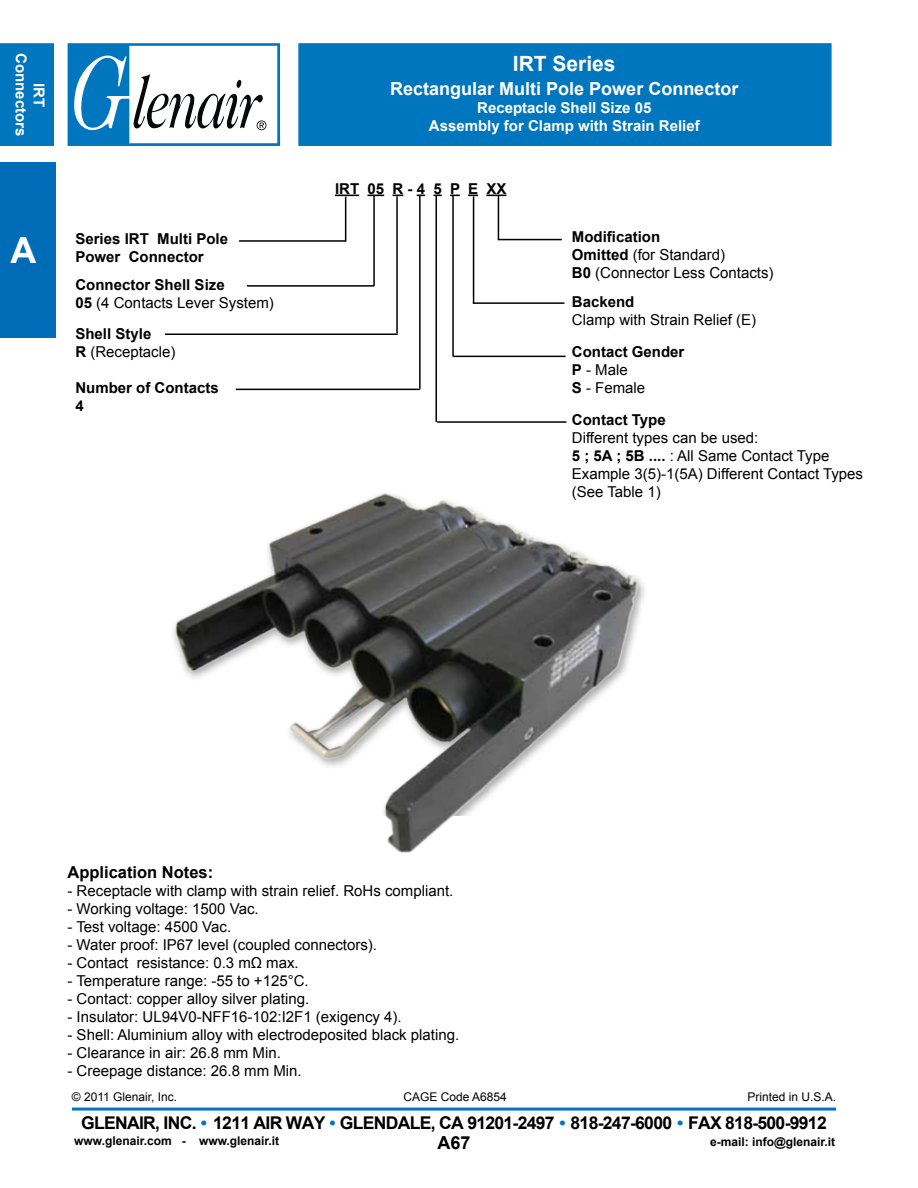
<style>
.page{position:relative;width:918px;height:1188px;background:#fff}
.page>*{position:absolute;margin:0;border:0;box-sizing:border-box;transform-origin:0 0}
.t1{font:700 36px "Arial";color:#fff}
.t2{font:700 21px "Arial";color:#fff}
.t3{font:700 18px "Arial";color:#fff}
.t4{font:700 18px "Arial";color:#000}
.t5{font:700 17.55px "Arial";letter-spacing:-.04em;color:#000}
.t6{font:700 16.5px "Arial";color:#000}
.t7{font:15.15px/18px "Arial";color:#000}
.t8{font:15px/18px "Arial";color:#000}
.t9{font:700 15px/18px "Arial";color:#000}
.t10{font:700 15px/18px "Arial";color:#fff;text-align:center}
.t11{font:700 12px "Arial";color:#000}
.t12{font:12px "Arial";color:#000}
.s1{font-weight:700}
.s2{font-weight:400}
.s3{color:#0076bf}
</style>
<div class="page">
<div style="left:0;top:43px;width:54px;height:103px;background:#0076bf"></div>
<div style="left:298px;top:43px;width:534px;height:103px;background:#0076bf;border:2px solid #0076bf"></div>
<hr style="left:72px;top:1108px;width:764px;height:3px;background:#0076bf">
<svg style="left:68px;top:43px;width:212px;height:103px"></svg>
<div style="left:0;top:162px;width:55px;height:176px;background:#006bb6"></div>
<hr style="left:236px;top:389px;width:184px;height:1px;background:#000">
<hr style="left:437px;top:421px;width:129px;height:2px;background:#000">
<hr style="left:419px;top:195px;width:2px;height:194px;background:#000">
<hr style="left:435px;top:195px;width:2px;height:227px;background:#000">
<svg style="left:335px;top:195px;width:24px;height:1px"></svg>
<svg style="left:368px;top:195px;width:16px;height:1px"></svg>
<svg style="left:486px;top:195px;width:20px;height:1px"></svg>
<hr style="left:345px;top:197px;width:1px;height:45px;background:#000">
<hr style="left:239px;top:240px;width:107px;height:2px;background:#000">
<hr style="left:247px;top:285px;width:127px;height:2px;background:#000">
<hr style="left:373px;top:196px;width:2px;height:90px;background:#000">
<hr style="left:165px;top:333px;width:233px;height:2px;background:#000">
<hr style="left:473px;top:302px;width:91px;height:2px;background:#000">
<hr style="left:452px;top:196px;width:2px;height:160px;background:#000">
<hr style="left:498px;top:196px;width:1px;height:44px;background:#000">
<hr style="left:498px;top:239px;width:64px;height:1px;background:#000">
<hr style="left:396px;top:196px;width:2px;height:137px;background:#000">
<hr style="left:473px;top:196px;width:1px;height:108px;background:#000">
<hr style="left:453px;top:356px;width:113px;height:1px;background:#000">
<img style="left:173px;top:493px;width:472px;height:360px">
<p class="t10" style="left:47px;top:53px;width:85px;rotate:90deg">IRT<br>Connectors</p>
<h1 class="t1" style="left:10px;top:226px;width:27px">A</h1>
<p class="t9" style="left:75px;top:230px;width:154px">Series IRT Multi Pole<br>Power Connector</p>
<p class="t8" style="left:75px;top:276px;width:200px"><span class="s1">Connector Shell Size<br>05</span> (4 Contacts Lever System)</p>
<p class="t8" style="left:75px;top:325px;width:102px"><span class="s1">Shell Style<br>R</span> (Receptacle)</p>
<p class="t9" style="left:75px;top:379px;width:145px">Number of Contacts<br>4</p>
<h2 class="t2" style="left:513px;top:50px;width:104px">IRT Series</h2>
<p class="t3" style="left:390px;top:77px;width:350px">Rectangular Multi Pole Power Connector</p>
<p class="t10" style="left:429px;top:100px;width:272px">Receptacle Shell Size 05<br>Assembly for Clamp with Strain Relief</p>
<p class="t9" style="left:335px;top:180px;width:173px">IRT 05 R - 4 5 P E XX</p>
<p class="t9" style="left:572px;top:228px;width:90px">Modification</p>
<p class="t7" style="left:572px;top:246px;width:203px"><span class="s1">Omitted</span> (for Standard)<br><span class="s1">B0</span> (Connector Less Contacts)</p>
<p class="t9" style="left:572px;top:293px;width:64px">Backend</p>
<p class="t8" style="left:572px;top:311px;width:186px">Clamp with Strain Relief (E)</p>
<p class="t9" style="left:572px;top:343px;width:114px">Contact Gender<br>P <span class="s2">- Male<br></span>S <span class="s2">- Female</span></p>
<p class="t9" style="left:572px;top:412px;width:95px">Contact Type</p>
<p class="t8" style="left:572px;top:429px;width:293px">Different types can be used:<br><span class="s1">5 ; 5A ; 5B ....</span> : All Same Contact Type<br>Example 3(5)-1(5A) Different Contact Types (See Table 1)</p>
<p class="t6" style="left:68px;top:861px;width:147px">Application Notes:</p>
<p class="t8" style="left:68px;top:881px;width:387px">- Receptacle with clamp with strain relief. RoHs compliant.</p>
<p class="t8" style="left:68px;top:899px;width:193px">- Working voltage: 1500 Vac.</p>
<p class="t8" style="left:68px;top:917px;width:165px">- Test voltage: 4500 Vac.</p>
<p class="t8" style="left:68px;top:935px;width:311px">- Water proof: IP67 level (coupled connectors).</p>
<p class="t8" style="left:68px;top:953px;width:233px">- Contact resistance: 0.3 mΩ max.</p>
<p class="t8" style="left:68px;top:971px;width:243px">- Temperature range: -55 to +125°C.</p>
<p class="t8" style="left:68px;top:989px;width:243px">- Contact: copper alloy silver plating.</p>
<p class="t8" style="left:68px;top:1007px;width:336px">- Insulator: UL94V0-NFF16-102:I2F1 (exigency 4).</p>
<p class="t8" style="left:68px;top:1025px;width:393px">- Shell: Aluminium alloy with electrodeposited black plating.</p>
<p class="t8" style="left:68px;top:1043px;width:215px">- Clearance in air: 26.8 mm Min.</p>
<p class="t8" style="left:68px;top:1061px;width:236px">- Creepage distance: 26.8 mm Min.</p>
<p class="t12" style="left:72px;top:1089px;width:107px">© 2011 Glenair, Inc.</p>
<p class="t12" style="left:404px;top:1089px;width:105px">CAGE Code A6854</p>
<p class="t12" style="left:747px;top:1089px;width:90px">Printed in U.S.A.</p>
<p class="t11" style="left:74px;top:1133px;width:207px">www.glenair.com - www.glenair.it</p>
<p class="t11" style="left:710px;top:1134px;width:127px">e-mail: info@glenair.it</p>
<p class="t5" style="left:81px;top:1111px;width:747px">GLENAIR, INC. <span class="s3">•</span> 1211 AIR WAY <span class="s3">•</span> GLENDALE, CA 91201-2497 <span class="s3">•</span> 818-247-6000 <span class="s3">•</span> FAX 818-500-9912</p>
<p class="t4" style="left:438px;top:1131px;width:35px">A67</p>
</div>
